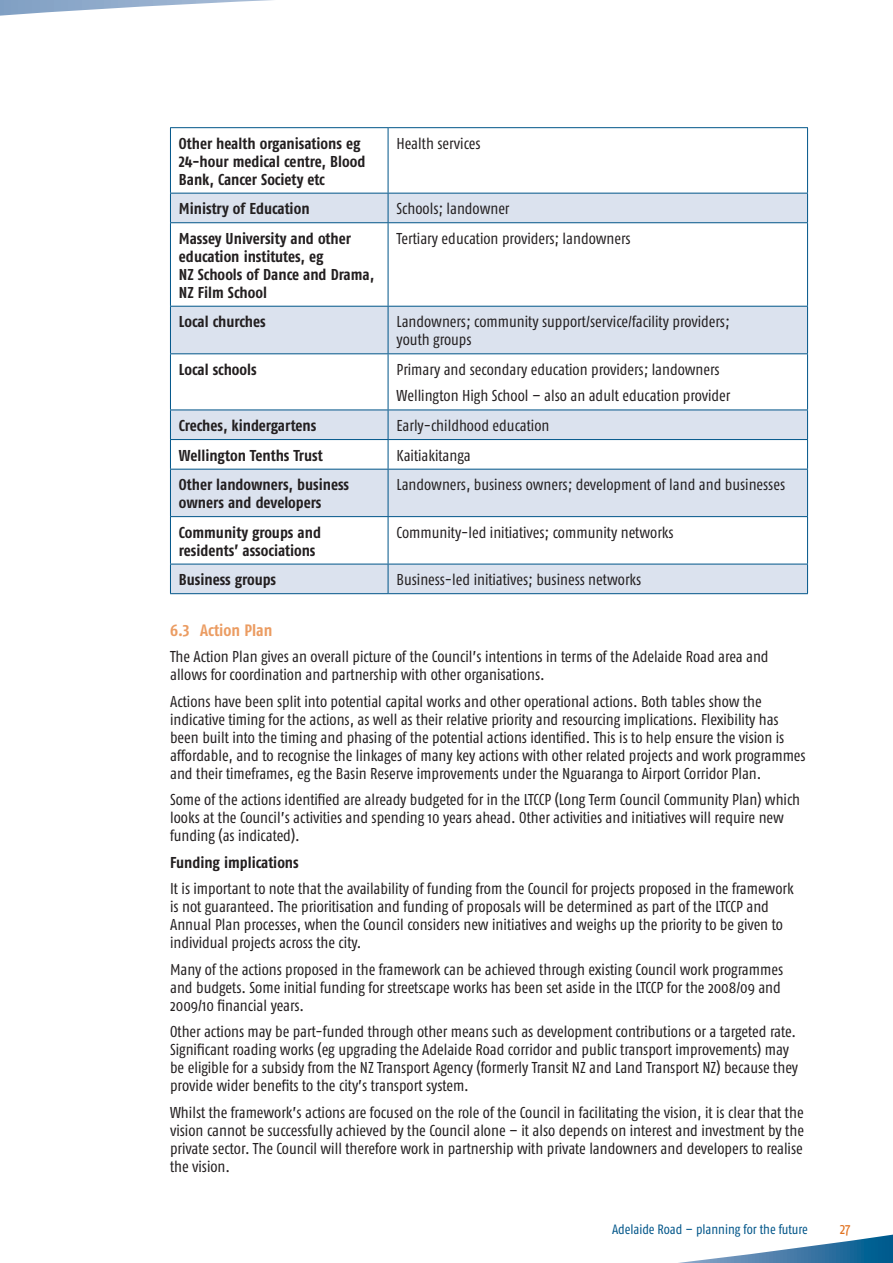
<style>
.page{position:relative;width:893px;height:1263px;background:#fff}
.page>*{position:absolute;margin:0;border:0;box-sizing:border-box;transform-origin:0 0}
.t1{font:16.5px "Fago Co Bold Lf";color:#eb9c62}
.t2{font:15.75px/18px "Fago Co";color:#231f20}
.t3{font:15.75px/18px "Fago Co Bold Lf";color:#231f20}
.t4{font:15.75px "Fago Co";color:#e1701d}
.t5{font:13.5px "Fago Co";letter-spacing:-.005em;color:#005589}
</style>
<div class="page">
<svg style="left:678px;top:1234px;width:215px;height:29px"></svg>
<svg style="left:0;top:0;width:809px;height:526px"></svg>
<svg style="left:171px;top:194px;width:636px;height:399px"></svg>
<hr style="left:170px;top:127px;width:218px;height:1px;background:#005589">
<hr style="left:170px;top:128px;width:1px;height:65px;background:#005589">
<hr style="left:388px;top:127px;width:420px;height:1px;background:#005589">
<hr style="left:388px;top:128px;width:1px;height:65px;background:#005589">
<hr style="left:807px;top:128px;width:1px;height:65px;background:#005589">
<hr style="left:170px;top:193px;width:218px;height:1px;background:#005589">
<svg style="left:170px;top:193px;width:1px;height:29px"></svg>
<hr style="left:388px;top:193px;width:420px;height:1px;background:#005589">
<svg style="left:388px;top:193px;width:1px;height:29px"></svg>
<svg style="left:807px;top:193px;width:1px;height:29px"></svg>
<hr style="left:170px;top:222px;width:218px;height:1px;background:#005589">
<hr style="left:170px;top:223px;width:1px;height:83px;background:#005589">
<hr style="left:388px;top:222px;width:420px;height:1px;background:#005589">
<hr style="left:388px;top:223px;width:1px;height:83px;background:#005589">
<hr style="left:807px;top:223px;width:1px;height:83px;background:#005589">
<hr style="left:170px;top:306px;width:218px;height:1px;background:#005589">
<hr style="left:170px;top:307px;width:1px;height:46px;background:#005589">
<hr style="left:388px;top:306px;width:420px;height:1px;background:#005589">
<hr style="left:388px;top:307px;width:1px;height:46px;background:#005589">
<hr style="left:807px;top:307px;width:1px;height:46px;background:#005589">
<hr style="left:170px;top:353px;width:218px;height:1px;background:#005589">
<hr style="left:170px;top:354px;width:1px;height:56px;background:#005589">
<hr style="left:388px;top:353px;width:420px;height:1px;background:#005589">
<hr style="left:388px;top:354px;width:1px;height:56px;background:#005589">
<hr style="left:807px;top:354px;width:1px;height:56px;background:#005589">
<hr style="left:170px;top:410px;width:218px;height:1px;background:#005589">
<hr style="left:388px;top:410px;width:420px;height:1px;background:#005589">
<hr style="left:170px;top:439px;width:218px;height:1px;background:#005589">
<svg style="left:170px;top:410px;width:1px;height:59px"></svg>
<hr style="left:388px;top:439px;width:420px;height:1px;background:#005589">
<svg style="left:388px;top:410px;width:1px;height:59px"></svg>
<svg style="left:807px;top:410px;width:1px;height:59px"></svg>
<hr style="left:170px;top:469px;width:218px;height:1px;background:#005589">
<hr style="left:170px;top:469px;width:1px;height:47px;background:#005589">
<hr style="left:388px;top:469px;width:420px;height:1px;background:#005589">
<hr style="left:388px;top:469px;width:1px;height:47px;background:#005589">
<hr style="left:807px;top:469px;width:1px;height:47px;background:#005589">
<hr style="left:170px;top:516px;width:218px;height:1px;background:#005589">
<hr style="left:170px;top:517px;width:1px;height:47px;background:#005589">
<hr style="left:388px;top:516px;width:420px;height:1px;background:#005589">
<hr style="left:388px;top:517px;width:1px;height:47px;background:#005589">
<hr style="left:807px;top:517px;width:1px;height:47px;background:#005589">
<hr style="left:170px;top:564px;width:218px;height:1px;background:#005589">
<svg style="left:170px;top:564px;width:1px;height:29px"></svg>
<hr style="left:388px;top:564px;width:420px;height:1px;background:#005589">
<svg style="left:388px;top:564px;width:1px;height:29px"></svg>
<svg style="left:807px;top:564px;width:1px;height:29px"></svg>
<hr style="left:170px;top:593px;width:218px;height:1px;background:#005589">
<hr style="left:388px;top:593px;width:420px;height:1px;background:#005589">
<p class="t3" style="left:179px;top:134px;width:188px">Other health organisations eg<br>24-hour medical centre, Blood<br>Bank, Cancer Society etc</p>
<p class="t2" style="left:397px;top:134px;width:86px">Health services</p>
<p class="t3" style="left:179px;top:199px;width:132px">Ministry of Education</p>
<p class="t2" style="left:397px;top:200px;width:114px">Schools; landowner</p>
<p class="t3" style="left:179px;top:229px;width:197px">Massey University and other education institutes, eg<br>NZ Schools of Dance and Drama,<br>NZ Film School</p>
<p class="t2" style="left:397px;top:229px;width:235px">Tertiary education providers; landowners</p>
<p class="t3" style="left:179px;top:312px;width:88px">Local churches</p>
<p class="t2" style="left:397px;top:313px;width:334px">Landowners; community support/service/facility providers; youth groups</p>
<p class="t3" style="left:179px;top:360px;width:79px">Local schools</p>
<p class="t2" style="left:397px;top:356px;width:335px;line-height:26.5px">Primary and secondary education providers; landowners<br>Wellington High School – also an adult education provider</p>
<p class="t3" style="left:179px;top:416px;width:139px">Creches, kindergartens</p>
<p class="t2" style="left:397px;top:416px;width:154px">Early-childhood education</p>
<p class="t3" style="left:179px;top:446px;width:145px">Wellington Tenths Trust</p>
<p class="t2" style="left:397px;top:446px;width:76px">Kaitiakitanga</p>
<p class="t3" style="left:179px;top:475px;width:172px">Other landowners, business owners and developers</p>
<p class="t2" style="left:397px;top:476px;width:390px">Landowners, business owners; development of land and businesses</p>
<p class="t3" style="left:179px;top:523px;width:144px">Community groups and residents’ associations</p>
<p class="t2" style="left:397px;top:523px;width:279px">Community-led initiatives; community networks</p>
<p class="t3" style="left:179px;top:570px;width:99px">Business groups</p>
<p class="t2" style="left:397px;top:571px;width:246px">Business-led initiatives; business networks</p>
<p class="t1" style="left:170px;top:620px;width:104px">6.3 Action Plan</p>
<p class="t2" style="left:170px;top:648px;width:600px">The Action Plan gives an overall picture of the Council’s intentions in terms of the Adelaide Road area and allows for coordination and partnership with other organisations.</p>
<p class="t2" style="left:170px;top:692px;width:637px">Actions have been split into potential capital works and other operational actions. Both tables show the indicative timing for the actions, as well as their relative priority and resourcing implications. Flexibility has been built into the timing and phasing of the potential actions identified. This is to help ensure the vision is affordable, and to recognise the linkages of many key actions with other related projects and work programmes and their timeframes, eg the Basin Reserve improvements under the Nguaranga to Airport Corridor Plan.</p>
<p class="t2" style="left:170px;top:791px;width:632px">Some of the actions identified are already budgeted for in the LTCCP (Long Term Council Community Plan) which looks at the Council’s activities and spending 10 years ahead. Other activities and initiatives will require new funding (as indicated).</p>
<p class="t3" style="left:170px;top:853px;width:130px">Funding implications</p>
<p class="t2" style="left:170px;top:880px;width:625px">It is important to note that the availability of funding from the Council for projects proposed in the framework is not guaranteed. The prioritisation and funding of proposals will be determined as part of the LTCCP and Annual Plan processes, when the Council considers new initiatives and weighs up the priority to be given to individual projects across the city.</p>
<p class="t2" style="left:170px;top:960px;width:614px">Many of the actions proposed in the framework can be achieved through existing Council work programmes and budgets. Some initial funding for streetscape works has been set aside in the LTCCP for the 2008/09 and<br>2009/10 financial years.</p>
<p class="t2" style="left:170px;top:1023px;width:629px">Other actions may be part-funded through other means such as development contributions or a targeted rate.<br>Significant roading works (eg upgrading the Adelaide Road corridor and public transport improvements) may be eligible for a subsidy from the NZ Transport Agency (formerly Transit NZ and Land Transport NZ) because they provide wider benefits to the city’s transport system.</p>
<p class="t2" style="left:170px;top:1103px;width:635px;text-align:justify">Whilst the framework’s actions are focused on the role of the Council in facilitating the vision, it is clear that the vision cannot be successfully achieved by the Council alone – it also depends on interest and investment by the private sector. The Council will therefore work in partnership with private landowners and developers to realise the vision.</p>
<p class="t5" style="left:612px;top:1221px;width:197px">Adelaide Road – planning for the future</p>
<p class="t4" style="left:840px;top:1219px;width:12px">27</p>
</div>
